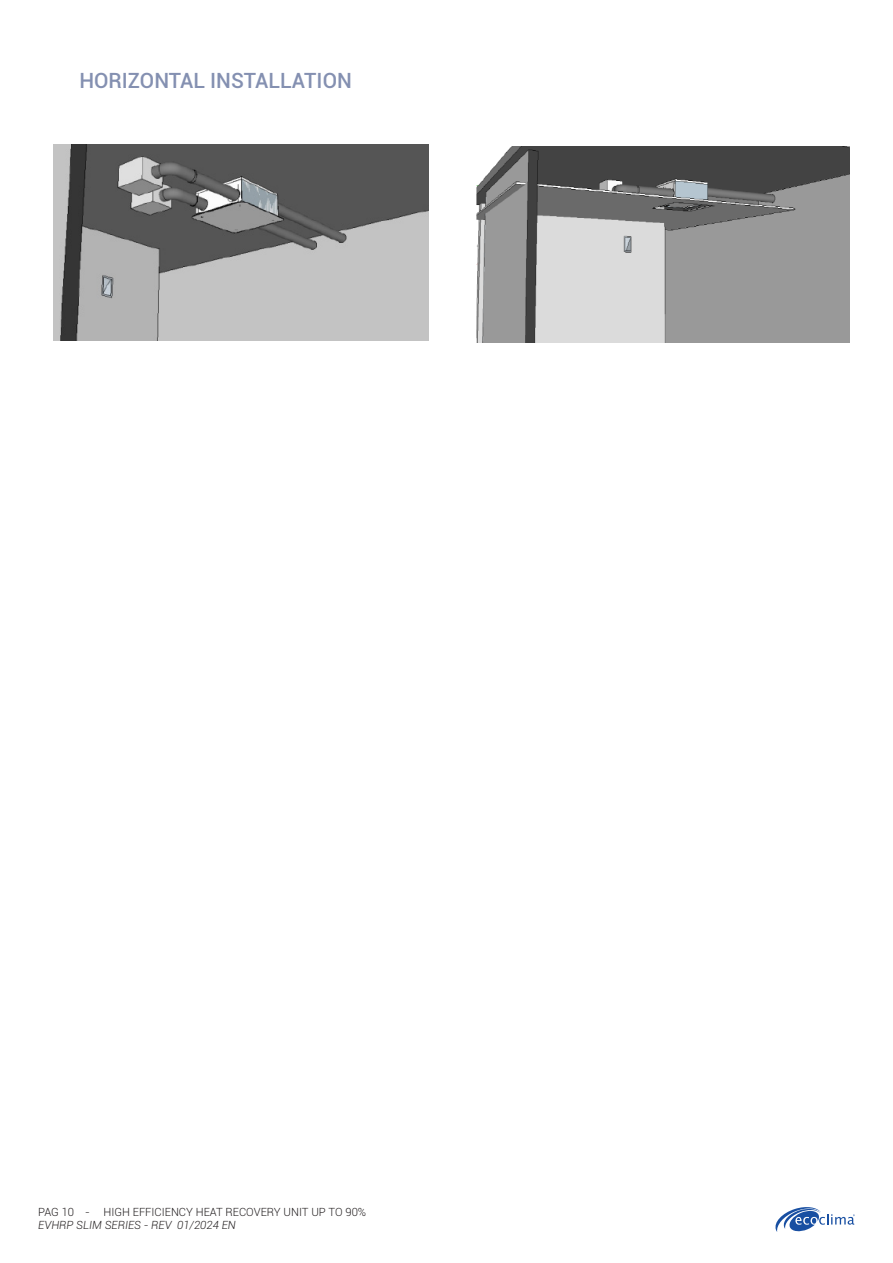
<style>
.page{position:relative;width:893px;height:1263px;background:#fff}
.page>*{position:absolute;margin:0;border:0;box-sizing:border-box;transform-origin:0 0}
.t1{font:500 21px "Roboto";color:#8490b1}
.t2{font:300 11.25px "Roboto";color:#231f20}
.t3{font:italic 300 11.25px "Roboto";color:#231f20}
</style>
<div class="page">
<svg style="left:775px;top:1207px;width:80px;height:25px"></svg>
<img style="left:54px;top:144px;width:375px;height:196px">
<img style="left:476px;top:147px;width:373px;height:196px">
<p class="t1" style="left:79px;top:66px;width:274px">HORIZONTAL INSTALLATION</p>
<p class="t2" style="left:38px;top:1204px;width:330px">PAG 10 - HIGH EFFICIENCY HEAT RECOVERY UNIT UP TO 90%</p>
<p class="t3" style="left:38px;top:1217px;width:199px">EVHRP SLIM SERIES - REV 01/2024 EN</p>
</div>
